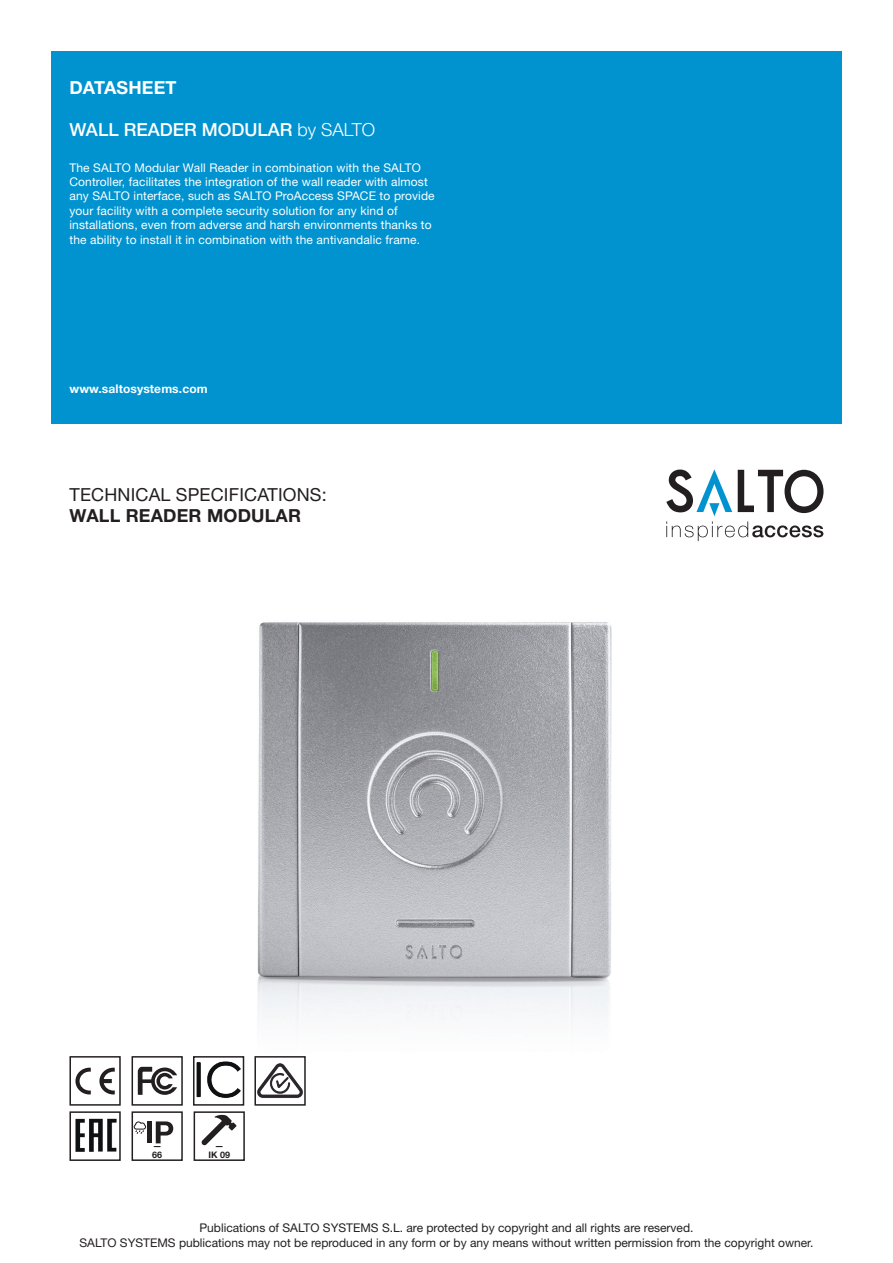
<style>
.page{position:relative;width:893px;height:1263px;background:#fff}
.page>*{position:absolute;margin:0;border:0;box-sizing:border-box;transform-origin:0 0}
.t1{font:500 18px "Helvetica Neue LT Std";color:#fff}
.t2{font:18px "Helvetica Neue LT Std";letter-spacing:.01em;color:#231f20}
.t3{font:700 18px "Helvetica Neue LT Std";letter-spacing:.01em;color:#231f20}
.t4{font:700 18px "Helvetica Neue LT Std";letter-spacing:.01em;color:#fff}
.t5{font:12px/14.4px "Helvetica Neue LT Std";letter-spacing:.01em;color:#fff}
.t6{font:12px/14.4px "Helvetica Neue LT Std";color:#231f20;text-align:center}
.t7{font:700 12px "Helvetica Neue LT Std";letter-spacing:.01em;color:#fff}
.t8{font:700 9px/9px "Helvetica Neue LT Std";color:#231f20}
.s1{font-weight:300}
</style>
<div class="page">
<img style="left:87px;top:622px;width:525px;height:459px">
<div style="left:51px;top:51px;width:791px;height:372px;background:#0093d0"></div>
<svg style="left:666px;top:469px;width:157px;height:72px"></svg>
<div style="left:132px;top:1056px;width:51px;height:50px;border:2px solid #231f20"></div>
<svg style="left:138px;top:1067px;width:39px;height:28px"></svg>
<svg style="left:75px;top:1068px;width:16px;height:26px"></svg>
<svg style="left:99px;top:1068px;width:16px;height:26px"></svg>
<div style="left:69px;top:1056px;width:52px;height:50px;border:2px solid #231f20"></div>
<div style="left:132px;top:1111px;width:51px;height:50px;border:2px solid #231f20"></div>
<div style="left:147px;top:1121px;width:5px;height:22px;background:#231f20"></div>
<svg style="left:156px;top:1121px;width:17px;height:22px"></svg>
<svg style="left:134px;top:1121px;width:12px;height:13px"></svg>
<div style="left:194px;top:1111px;width:51px;height:50px;border:2px solid #231f20"></div>
<svg style="left:201px;top:1114px;width:36px;height:31px"></svg>
<img style="left:196px;top:1060px;width:45px;height:38px">
<div style="left:193px;top:1056px;width:51px;height:50px;border:2px solid #231f20"></div>
<img style="left:257px;top:1060px;width:46px;height:38px">
<div style="left:254px;top:1056px;width:52px;height:50px;border:2px solid #231f20"></div>
<img style="left:75px;top:1118px;width:42px;height:34px">
<div style="left:69px;top:1111px;width:52px;height:50px;border:2px solid #231f20"></div>
<h1 class="t4" style="left:69px;top:76px;width:109px">DATASHEET</h1>
<h1 class="t1" style="left:69px;top:118px;width:307px">WALL READER MODULAR <span class="s1">by SALTO</span></h1>
<p class="t5" style="left:69px;top:160px;width:367px">The SALTO Modular Wall Reader in combination with the SALTO Controller, facilitates the integration of the wall reader with almost any SALTO interface, such as SALTO ProAccess SPACE to provide your facility with a complete security solution for any kind of installations, even from adverse and harsh environments thanks to the ability to install it in combination with the antivandalic frame.</p>
<p class="t7" style="left:69px;top:382px;width:140px">www.saltosystems.com</p>
<h1 class="t2" style="left:69px;top:484px;width:259px">TECHNICAL SPECIFICATIONS:</h1>
<h1 class="t3" style="left:69px;top:505px;width:233px">WALL READER MODULAR</h1>
<p class="t8" style="left:152px;top:1141px;width:12px">—<br>66</p>
<p class="t8" style="left:208px;top:1141px;width:23px;text-align:center">—<br>IK 09</p>
<p class="t6" style="left:79px;top:1220px;width:735px">Publications of SALTO SYSTEMS S.L. are protected by copyright and all rights are reserved.<br>SALTO SYSTEMS publications may not be reproduced in any form or by any means without written permission from the copyright owner.</p>
</div>
